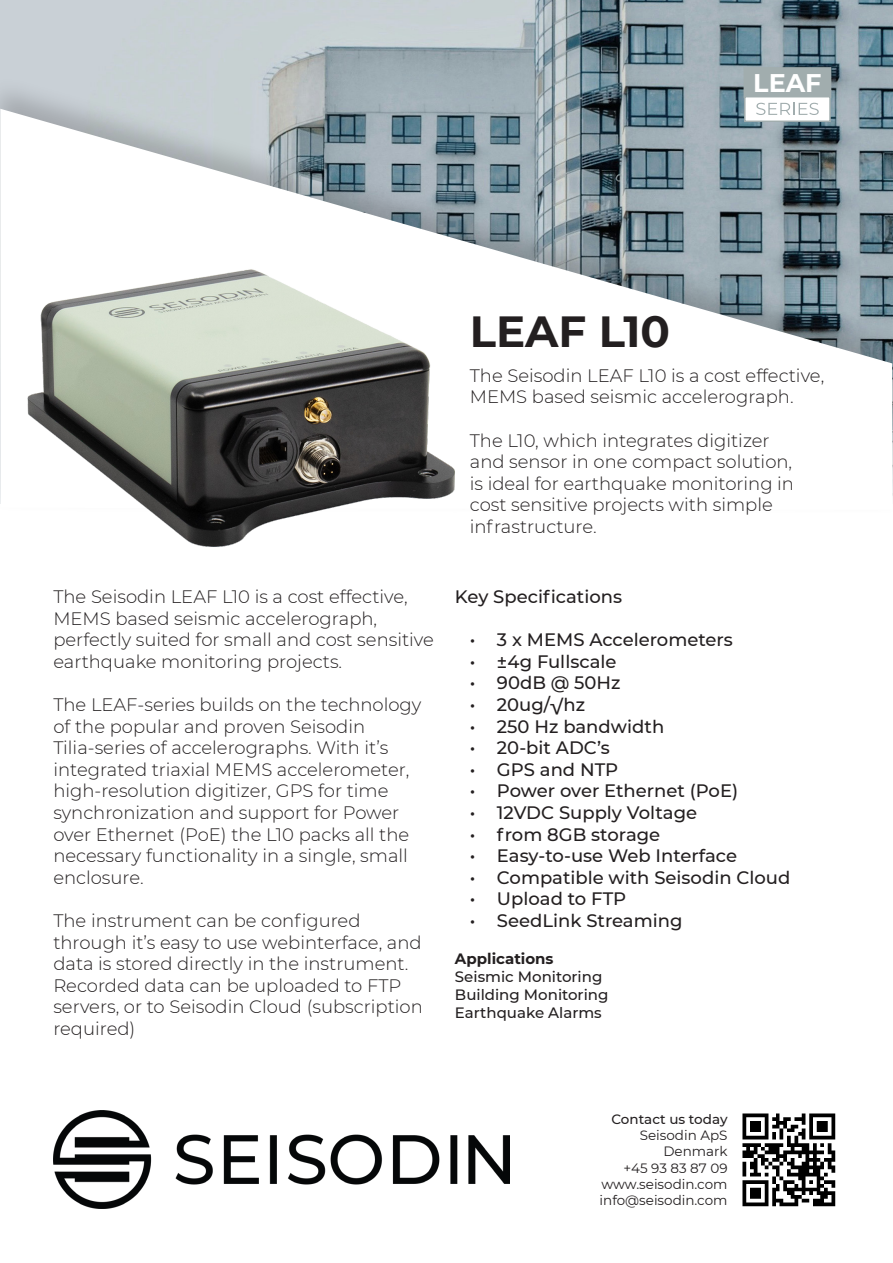
<style>
.page{position:relative;width:893px;height:1263px;background:#fff}
.page>*{position:absolute;margin:0;border:0;box-sizing:border-box;transform-origin:0 0}
.t1{font:700 43.5px "Montserrat";color:#231f20}
.t2{font:700 25.5px "Montserrat";color:#fff}
.t3{font:300 18px/21.6px "Montserrat";color:#231f20}
.t4{font:500 18px "Montserrat";color:#231f20}
.t5{font:500 15px "Montserrat";color:#231f20}
.t6{font:700 15px "Montserrat";color:#231f20}
.t7{font:13.5px "Montserrat";color:#231f20}
.t8{font:500 13.5px "Montserrat";color:#231f20}
</style>
<div class="page">
<img style="left:0;top:0;width:892px;height:76px">
<div style="left:0;top:76px;width:893px;height:439px;background:#231f20;opacity:.22"></div>
<svg style="left:0;top:109px;width:893px;height:401px"></svg>
<img style="left:53px;top:1111px;width:457px;height:98px">
<img style="left:742px;top:1113px;width:94px;height:94px">
<div style="left:744px;top:68px;width:87px;height:29px;background:#a1adae"></div>
<div style="left:744px;top:96px;width:87px;height:26px;background:#fff;border:2px solid #a1adae"></div>
<svg style="left:756px;top:103px;width:63px;height:12px"></svg>
<img style="left:26px;top:255px;width:432px;height:292px">
<p class="t2" style="left:753px;top:65px;width:70px">LEAF</p>
<p class="t1" style="left:470px;top:300px;width:202px">LEAF L10</p>
<p class="t3" style="left:470px;top:364px;width:356px">The Seisodin LEAF L10 is a cost effective,<br>MEMS based seismic accelerograph.</p>
<p class="t3" style="left:470px;top:429px;width:326px">The L10, which integrates digitizer and sensor in one compact solution, is ideal for earthquake monitoring in cost sensitive projects with simple infrastructure.</p>
<p class="t3" style="left:53px;top:585px;width:382px">The Seisodin LEAF L10 is a cost effective, MEMS based seismic accelerograph, perfectly suited for small and cost sensitive earthquake monitoring projects.</p>
<p class="t3" style="left:53px;top:693px;width:370px">The LEAF-series builds on the technology of the popular and proven Seisodin Tilia-series of accelerographs. With it’s integrated triaxial MEMS accelerometer, high-resolution digitizer, GPS for time synchronization and support for Power over Ethernet (PoE) the L10 packs all the necessary functionality in a single, small enclosure.</p>
<p class="t3" style="left:53px;top:909px;width:371px">The instrument can be configured through it’s easy to use webinterface, and data is stored directly in the instrument.<br>Recorded data can be uploaded to FTP servers, or to Seisodin Cloud (subscription required)</p>
<p class="t4" style="left:455px;top:584px;width:169px">Key Specifications</p>
<p class="t4" style="left:470px;top:627px;width:264px">• 3 x MEMS Accelerometers</p>
<p class="t4" style="left:470px;top:649px;width:148px">• ±4g Fullscale</p>
<p class="t4" style="left:470px;top:670px;width:152px">• 90dB @ 50Hz</p>
<p class="t4" style="left:470px;top:692px;width:117px">• 20ug/√hz</p>
<p class="t4" style="left:470px;top:714px;width:196px">• 250 Hz bandwidth</p>
<p class="t4" style="left:470px;top:735px;width:142px">• 20-bit ADC’s</p>
<p class="t4" style="left:470px;top:757px;width:150px">• GPS and NTP</p>
<p class="t4" style="left:470px;top:778px;width:270px">• Power over Ethernet (PoE)</p>
<p class="t4" style="left:470px;top:800px;width:229px">• 12VDC Supply Voltage</p>
<p class="t4" style="left:470px;top:822px;width:192px">• from 8GB storage</p>
<p class="t4" style="left:470px;top:843px;width:269px">• Easy-to-use Web Interface</p>
<p class="t4" style="left:470px;top:865px;width:322px">• Compatible with Seisodin Cloud</p>
<p class="t4" style="left:470px;top:886px;width:158px">• Upload to FTP</p>
<p class="t4" style="left:470px;top:908px;width:214px">• SeedLink Streaming</p>
<p class="t6" style="left:455px;top:948px;width:100px">Applications</p>
<p class="t5" style="left:455px;top:966px;width:149px">Seismic Monitoring</p>
<p class="t5" style="left:455px;top:984px;width:155px">Building Monitoring</p>
<p class="t5" style="left:455px;top:1002px;width:148px">Earthquake Alarms</p>
<p class="t8" style="left:611px;top:1110px;width:118px">Contact us today</p>
<p class="t7" style="left:640px;top:1126px;width:89px">Seisodin ApS</p>
<p class="t7" style="left:663px;top:1142px;width:66px">Denmark</p>
<p class="t7" style="left:623px;top:1158px;width:106px">+45 93 83 87 09</p>
<p class="t7" style="left:601px;top:1175px;width:128px">www.seisodin.com</p>
<p class="t7" style="left:600px;top:1191px;width:129px">info@seisodin.com</p>
</div>
